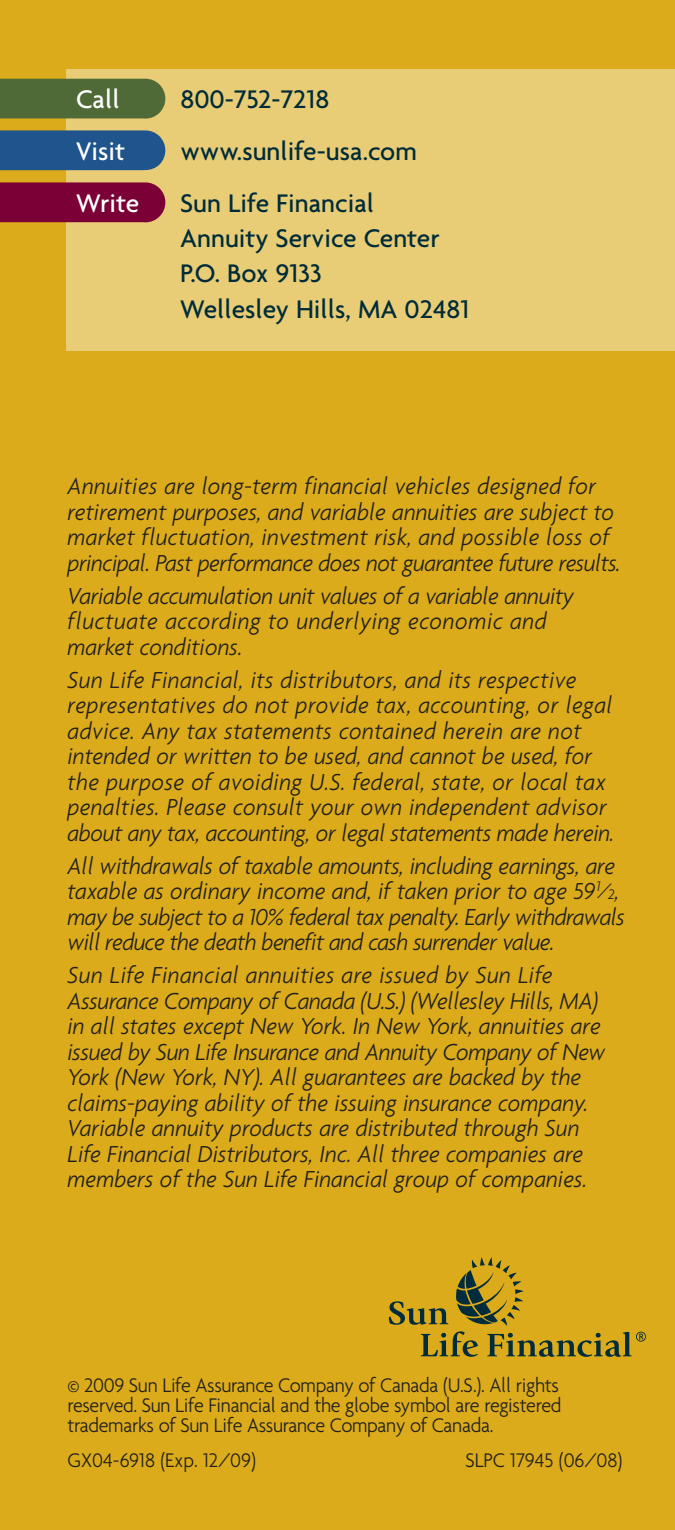
<style>
.page{position:relative;width:675px;height:1530px;background:#dbab1b}
.page>*{position:absolute;margin:0;border:0;box-sizing:border-box;transform-origin:0 0}
.t1{font:500 27.5px/35.2px "Agenda";color:#002c39}
.t2{font:500 27.5px "Agenda";color:#fff}
.t3{font:italic 300 25px/25.5px "Agenda";color:#211f1f;scale:.95 1}
.t4{font:italic 300 25px/25.5px "Agenda";letter-spacing:-.025em;color:#211f1f;scale:.95 1}
.t5{font:300 21.25px/20px "Agenda";letter-spacing:-.015em;color:#211f1f;text-align:justify;scale:.95 1}
.s1{font-size:22.5px}
.s2{font-size:15px}
</style>
<div class="page">
<svg style="left:389px;top:1257px;width:257px;height:100px"></svg>
<div style="left:66px;top:70px;width:609px;height:281px;background:#e9cd76"></div>
<div style="left:0;top:79px;width:165px;height:40px;background:#506a37"></div>
<div style="left:0;top:130px;width:165px;height:40px;background:#20548d"></div>
<div style="left:0;top:182px;width:165px;height:40px;background:#7b0036"></div>
<p class="t2" style="left:76px;top:82px;width:45px">Call</p>
<p class="t1" style="left:180px;top:81px;width:151px">800-752-7218</p>
<p class="t2" style="left:76px;top:134px;width:50px">Visit</p>
<p class="t1" style="left:180px;top:133px;width:238px">www.sunlife-usa.com</p>
<p class="t2" style="left:76px;top:186px;width:65px">Write</p>
<p class="t1" style="left:180px;top:185px;width:291px">Sun Life Financial<br>Annuity Service Center<br>P.O. Box 9133<br>Wellesley Hills, MA 02481</p>
<p class="t3" style="left:67px;top:473px;width:584px">Annuities are long-term financial vehicles designed for retirement purposes, and variable annuities are subject to market fluctuation, investment risk, and possible loss of principal. Past performance does not guarantee future results.</p>
<p class="t3" style="left:67px;top:582px;width:535px">Variable accumulation unit values of a variable annuity fluctuate according to underlying economic and market conditions.</p>
<p class="t3" style="left:67px;top:666px;width:577px">Sun Life Financial, its distributors, and its respective representatives do not provide tax, accounting, or legal advice. Any tax statements contained herein are not intended or written to be used, and cannot be used, for the purpose of avoiding U.S. federal, state, or local tax penalties. Please consult your own independent advisor about any tax, accounting, or legal statements made herein.</p>
<p class="t4" style="left:67px;top:852px;width:588px">All withdrawals of taxable amounts, including earnings, are taxable as ordinary income and, if taken prior to age 59<sup>1</sup><span class="s1">⁄</span><span class="s2">2</span>, may be subject to a 10% federal tax penalty. Early withdrawals will reduce the death benefit and cash surrender value.</p>
<p class="t3" style="left:67px;top:962px;width:568px">Sun Life Financial annuities are issued by Sun Life Assurance Company of Canada (U.S.) (Wellesley Hills, MA) in all states except New York. In New York, annuities are issued by Sun Life Insurance and Annuity Company of New York (New York, NY). All guarantees are backed by the claims-paying ability of the issuing insurance company.<br>Variable annuity products are distributed through Sun Life Financial Distributors, Inc. All three companies are members of the Sun Life Financial group of companies.</p>
<p class="t5" style="left:68px;top:1375px;width:522px">© 2009 Sun Life Assurance Company of Canada (U.S.). All rights reserved. Sun Life Financial and the globe symbol are registered trademarks of Sun Life Assurance Company of Canada.</p>
<p class="t5" style="left:68px;top:1450px;width:200px">GX04-6918 (Exp. 12/09)</p>
<p class="t5" style="left:465px;top:1450px;width:167px">SLPC 17945 (06/08)</p>
</div>
